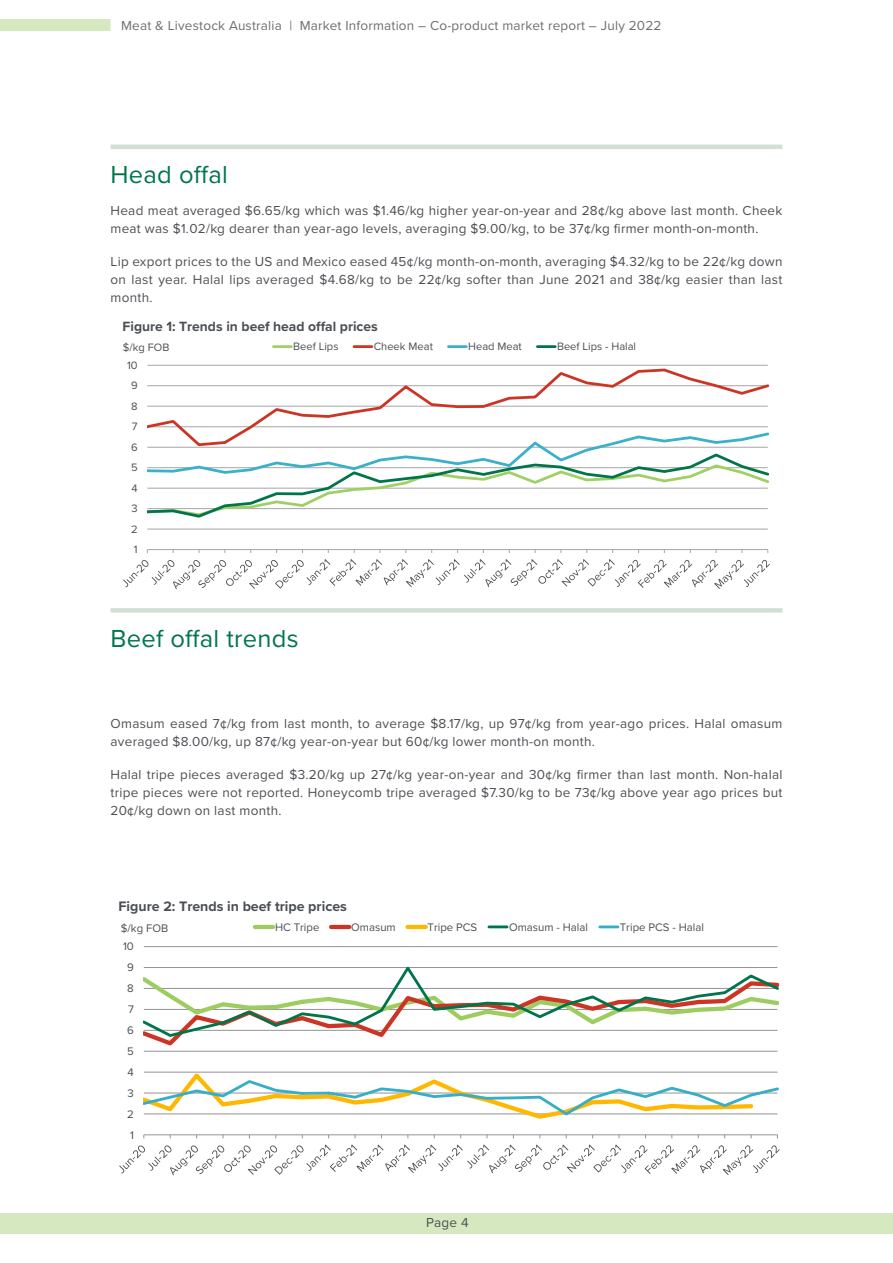
<style>
.page{position:relative;width:893px;height:1263px;background:#fff}
.page>*{position:absolute;margin:0;border:0;box-sizing:border-box;transform-origin:0 0}
.MLA_Sub_Heading{font:25.5px "Proxima Nova";letter-spacing:.01em;color:#00764a}
.t1{font:700 14.25px "Proxima Nova";color:#4b4f54}
.t2{font:700 13.95px "Proxima Nova";color:#4b4f54}
.MLA_Paragraph{font:13.5px/18px "Proxima Nova";letter-spacing:.02em;color:#4d4f54}
.t3{font:13.5px "Proxima Nova";letter-spacing:.015em;color:#6e6d71}
.t4{font:11.4px "Proxima Nova";color:#4b4f54}
.t5{font:11.1px "Proxima Nova";color:#4b4f54}
</style>
<div class="page">
<div style="left:0;top:19px;width:111px;height:12px;background:#d6e8bf"></div>
<div style="left:0;top:1213px;width:893px;height:21px;background:#d6e8bf"></div>
<hr style="left:111px;top:145px;width:671px;height:4px;background:#d2dfd7">
<div style="left:111px;top:608px;width:671px;height:5px;background:#d2dfd7"></div>
<hr style="left:144px;top:1051px;width:633px;height:1px;background:#929395">
<hr style="left:144px;top:946px;width:633px;height:1px;background:#929395">
<hr style="left:144px;top:1134px;width:633px;height:1px;background:#929395">
<svg style="left:144px;top:966px;width:634px;height:72px"></svg>
<svg style="left:144px;top:1071px;width:634px;height:48px"></svg>
<svg style="left:119px;top:1144px;width:661px;height:31px"></svg>
<hr style="left:255px;top:925px;width:18px;height:4px;background:#9dcd61">
<hr style="left:331px;top:925px;width:18px;height:4px;background:#cc3524">
<hr style="left:408px;top:925px;width:18px;height:4px;background:#ffb700">
<hr style="left:489px;top:925px;width:18px;height:3px;background:#007549">
<hr style="left:600px;top:925px;width:18px;height:3px;background:#36aec8">
<hr style="left:147px;top:529px;width:621px;height:1px;background:#a6a6a6">
<hr style="left:147px;top:365px;width:621px;height:1px;background:#a6a6a6">
<hr style="left:147px;top:549px;width:621px;height:1px;background:#a6a6a6">
<svg style="left:147px;top:368px;width:621px;height:63px"></svg>
<svg style="left:147px;top:431px;width:621px;height:87px"></svg>
<svg style="left:123px;top:559px;width:647px;height:30px"></svg>
<hr style="left:273px;top:345px;width:18px;height:3px;background:#a0cf66">
<hr style="left:354px;top:345px;width:18px;height:3px;background:#cc3524">
<hr style="left:448px;top:345px;width:18px;height:3px;background:#3bb0c9">
<hr style="left:537px;top:345px;width:18px;height:3px;background:#007549">
<p class="t3" style="left:121px;top:15px;width:542px">Meat &amp; Livestock Australia | Market Information – Co-product market report – July 2022</p>
<p class="MLA_Sub_Heading" style="left:111px;top:156px;width:119px">Head offal</p>
<p class="MLA_Paragraph" style="left:111px;top:201px;width:673px">Head meat averaged $6.65/kg which was $1.46/kg higher year-on-year and 28¢/kg above last month. Cheek meat was $1.02/kg dearer than year-ago levels, averaging $9.00/kg, to be 37¢/kg firmer month-on-month.</p>
<p class="MLA_Paragraph" style="left:111px;top:252px;width:673px;text-align:justify">Lip export prices to the US and Mexico eased 45¢/kg month-on-month, averaging $4.32/kg to be 22¢/kg down on last year. Halal lips averaged $4.68/kg to be 22¢/kg softer than June 2021 and 38¢/kg easier than last month.</p>
<p class="t2" style="left:123px;top:316px;width:257px">Figure 1: Trends in beef head offal prices</p>
<p class="t5" style="left:293px;top:338px;width:47px">Beef Lips</p>
<p class="t5" style="left:374px;top:338px;width:61px">Cheek Meat</p>
<p class="t5" style="left:468px;top:338px;width:55px">Head Meat</p>
<p class="t5" style="left:557px;top:338px;width:81px">Beef Lips - Halal</p>
<p class="t5" style="left:123px;top:339px;width:48px">$/kg FOB</p>
<p class="t5" style="left:127px;top:357px;width:12px">10</p>
<p class="t5" style="left:131px;top:377px;width:8px">9</p>
<p class="t5" style="left:131px;top:398px;width:8px">8</p>
<p class="t5" style="left:132px;top:418px;width:7px">7</p>
<p class="t5" style="left:131px;top:439px;width:8px">6</p>
<p class="t5" style="left:131px;top:459px;width:8px">5</p>
<p class="t5" style="left:131px;top:480px;width:8px">4</p>
<p class="t5" style="left:131px;top:500px;width:8px">3</p>
<p class="t5" style="left:131px;top:521px;width:8px">2</p>
<p class="t5" style="left:134px;top:541px;width:5px">1</p>
<p class="MLA_Sub_Heading" style="left:111px;top:619px;width:189px">Beef offal trends</p>
<p class="MLA_Paragraph" style="left:111px;top:714px;width:673px">Omasum eased 7¢/kg from last month, to average $8.17/kg, up 97¢/kg from year-ago prices. Halal omasum averaged $8.00/kg, up 87¢/kg year-on-year but 60¢/kg lower month-on month.</p>
<p class="MLA_Paragraph" style="left:111px;top:765px;width:673px;text-align:justify">Halal tripe pieces averaged $3.20/kg up 27¢/kg year-on-year and 30¢/kg firmer than last month. Non-halal tripe pieces were not reported. Honeycomb tripe averaged $7.30/kg to be 73¢/kg above year ago prices but 20¢/kg down on last month.</p>
<p class="t1" style="left:119px;top:896px;width:230px">Figure 2: Trends in beef tripe prices</p>
<p class="t4" style="left:275px;top:918px;width:46px">HC Tripe</p>
<p class="t4" style="left:351px;top:918px;width:46px">Omasum</p>
<p class="t4" style="left:428px;top:918px;width:51px">Tripe PCS</p>
<p class="t4" style="left:509px;top:918px;width:80px">Omasum - Halal</p>
<p class="t4" style="left:620px;top:918px;width:86px">Tripe PCS - Halal</p>
<p class="t4" style="left:121px;top:920px;width:49px">$/kg FOB</p>
<p class="t4" style="left:123px;top:938px;width:12px">10</p>
<p class="t4" style="left:127px;top:959px;width:8px">9</p>
<p class="t4" style="left:127px;top:980px;width:8px">8</p>
<p class="t4" style="left:128px;top:1001px;width:7px">7</p>
<p class="t4" style="left:127px;top:1022px;width:8px">6</p>
<p class="t4" style="left:127px;top:1042px;width:8px">5</p>
<p class="t4" style="left:128px;top:1063px;width:8px">4</p>
<p class="t4" style="left:128px;top:1084px;width:8px">3</p>
<p class="t4" style="left:127px;top:1105px;width:8px">2</p>
<p class="t4" style="left:130px;top:1126px;width:5px">1</p>
<p class="MLA_Paragraph" style="left:426px;top:1213px;width:44px">Page 4</p>
</div>
